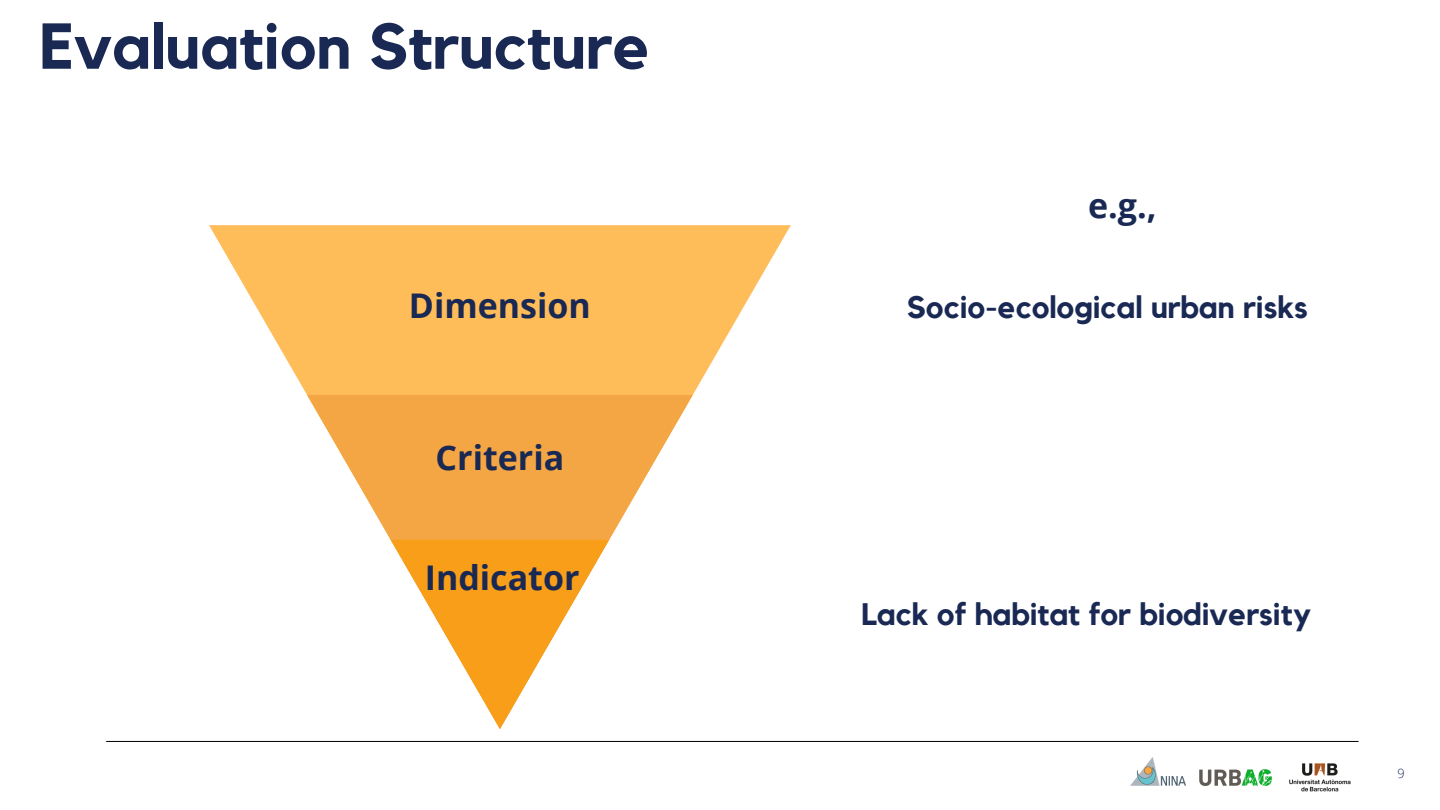
<style>
.page{position:relative;width:1440px;height:810px;background:#fff}
.page>*{position:absolute;margin:0;border:0;box-sizing:border-box;transform-origin:0 0}
.t1{font:700 64px "Kollektif";color:#192954}
.t2{font:700 34px "Open Sans";color:#192954}
.t3{font:700 31px "Kollektif";color:#192954}
.t4{font:300 12.7px "Open Sans";color:#192954}
</style>
<div class="page">
<hr style="left:107px;top:741px;width:1251px;height:1px;background:#000">
<img style="left:1199px;top:769px;width:67px;height:17px">
<img style="left:1131px;top:757px;width:54px;height:29px">
<img style="left:1266px;top:763px;width:85px;height:29px">
<svg style="left:209px;top:225px;width:582px;height:170px;fill:#ffbd59"></svg>
<svg style="left:307px;top:395px;width:386px;height:146px;fill:#f5a644"></svg>
<svg style="left:391px;top:540px;width:218px;height:189px"></svg>
<h1 class="t1" style="left:39px;top:17px;width:612px">Evaluation Structure</h1>
<p class="t2" style="left:409px;top:281px;width:184px">Dimension</p>
<p class="t2" style="left:436px;top:434px;width:130px">Criteria</p>
<p class="t2" style="left:425px;top:553px;width:156px">Indicator</p>
<p class="t2" style="left:436px;top:555px;width:130px">Criteria</p>
<p class="t2" style="left:1088px;top:182px;width:70px">e.g.,</p>
<p class="t3" style="left:907px;top:293px;width:402px">Socio-ecological urban risks</p>
<p class="t3" style="left:861px;top:600px;width:451px">Lack of habitat for biodiversity</p>
<p class="t4" style="left:1398px;top:764px;width:9px">9</p>
</div>
